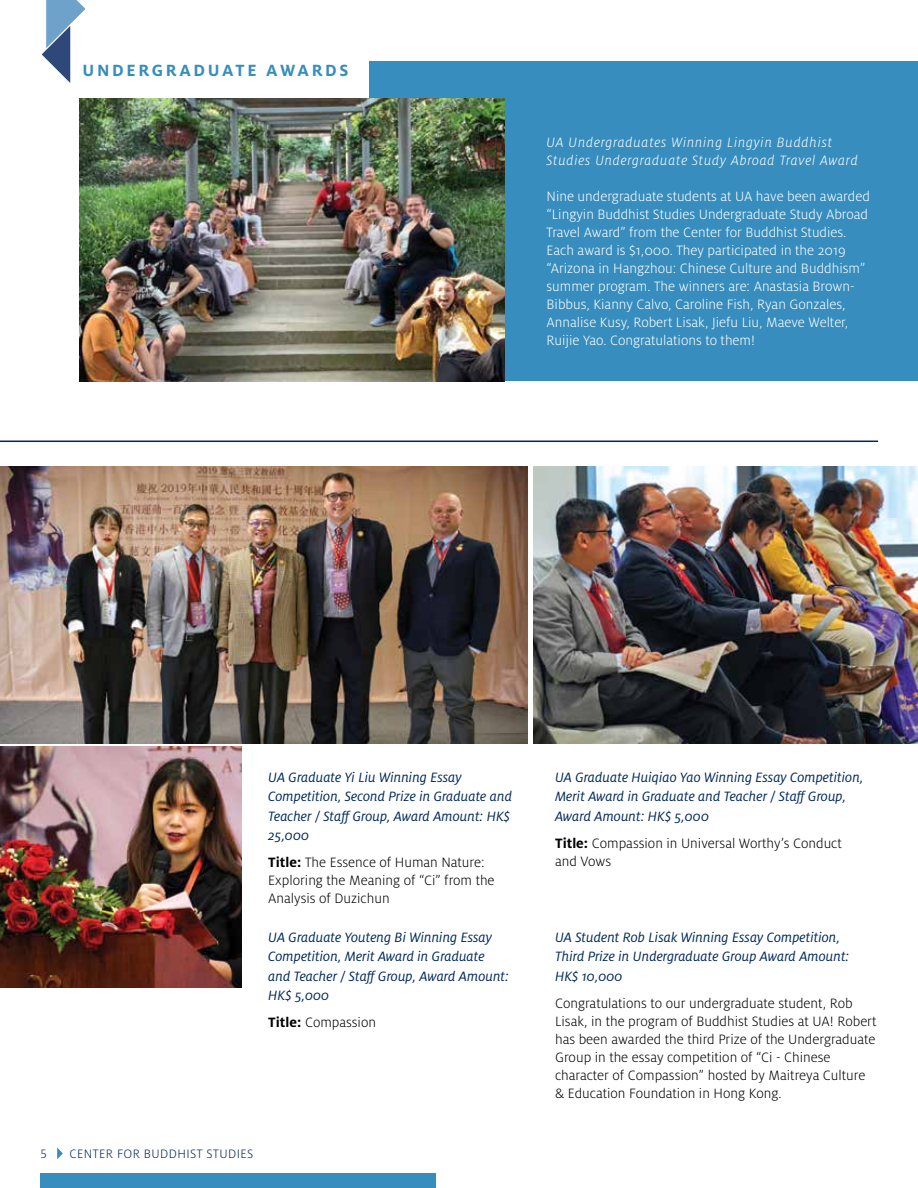
<style>
.page{position:relative;width:918px;height:1188px;background:#fff}
.page>*{position:absolute;margin:0;border:0;box-sizing:border-box;transform-origin:0 0}
.t1{font:700 18px "Milo OT";letter-spacing:.15em;color:#378dbd}
.t2{font:italic 15px/19.5px "Milo OT";color:#00275b}
.t3{font:300 15px/18px "Milo OT";color:#000}
.t4{font:300 15px/18px "Milo OT";color:#fff}
.t5{font:italic 300 15px/18px "Milo OT";letter-spacing:.05em;color:#fff}
.t6{font:300 13.5px "Milo OT";letter-spacing:.03em;color:#00275b}
.s1{font-weight:700}
</style>
<div class="page">
<svg style="left:57px;top:1147px;width:6px;height:12px"></svg>
<div style="left:40px;top:1173px;width:396px;height:15px;background:#378dbd"></div>
<div style="left:370px;top:62px;width:548px;height:319px;background:#378dbd"></div>
<img style="left:80px;top:98px;width:425px;height:283px">
<img style="left:0;top:467px;width:528px;height:276px">
<hr style="left:0;top:441px;width:878px;height:1px;background:#00275b">
<img style="left:533px;top:467px;width:385px;height:276px">
<img style="left:0;top:747px;width:242px;height:240px">
<svg style="left:42px;top:0;width:44px;height:83px"></svg>
<p class="t1" style="left:83px;top:61px;width:267px">UNDERGRADUATE AWARDS</p>
<p class="t5" style="left:547px;top:134px;width:313px">UA Undergraduates Winning Lingyin Buddhist<br>Studies Undergraduate Study Abroad Travel Award</p>
<p class="t4" style="left:547px;top:188px;width:325px">Nine undergraduate students at UA have been awarded “Lingyin Buddhist Studies Undergraduate Study Abroad Travel Award” from the Center for Buddhist Studies.<br>Each award is $1,000. They participated in the 2019 “Arizona in Hangzhou: Chinese Culture and Buddhism” summer program. The winners are: Anastasia Brown-Bibbus, Kianny Calvo, Caroline Fish, Ryan Gonzales, Annalise Kusy, Robert Lisak, Jiefu Liu, Maeve Welter, Ruijie Yao. Congratulations to them!</p>
<p class="t2" style="left:268px;top:768px;width:245px">UA Graduate Yi Liu Winning Essay<br>Competition, Second Prize in Graduate and<br>Teacher / Staff Group, Award Amount: HK$<br>25,000</p>
<p class="t3" style="left:268px;top:854px;width:228px"><span class="s1">Title:</span> The Essence of Human Nature:<br>Exploring the Meaning of “Ci” from the<br>Analysis of Duzichun</p>
<p class="t2" style="left:268px;top:928px;width:242px">UA Graduate Youteng Bi Winning Essay<br>Competition, Merit Award in Graduate and Teacher / Staff Group, Award Amount:<br>HK$ 5,000</p>
<p class="t3" style="left:268px;top:1014px;width:109px"><span class="s1">Title:</span> Compassion</p>
<p class="t6" style="left:40px;top:1147px;width:8px">5</p>
<p class="t6" style="left:70px;top:1147px;width:185px">CENTER FOR BUDDHIST STUDIES</p>
<p class="t2" style="left:555px;top:768px;width:310px">UA Graduate Huiqiao Yao Winning Essay Competition,<br>Merit Award in Graduate and Teacher / Staff Group,<br>Award Amount: HK$ 5,000</p>
<p class="t3" style="left:555px;top:834px;width:288px"><span class="s1">Title:</span> Compassion in Universal Worthy’s Conduct and Vows</p>
<p class="t2" style="left:555px;top:928px;width:296px">UA Student Rob Lisak Winning Essay Competition,<br>Third Prize in Undergraduate Group Award Amount:<br>HK$ 10,000</p>
<p class="t3" style="left:555px;top:994px;width:323px">Congratulations to our undergraduate student, Rob Lisak, in the program of Buddhist Studies at UA! Robert has been awarded the third Prize of the Undergraduate Group in the essay competition of “Ci - Chinese character of Compassion” hosted by Maitreya Culture &amp; Education Foundation in Hong Kong.</p>
</div>
